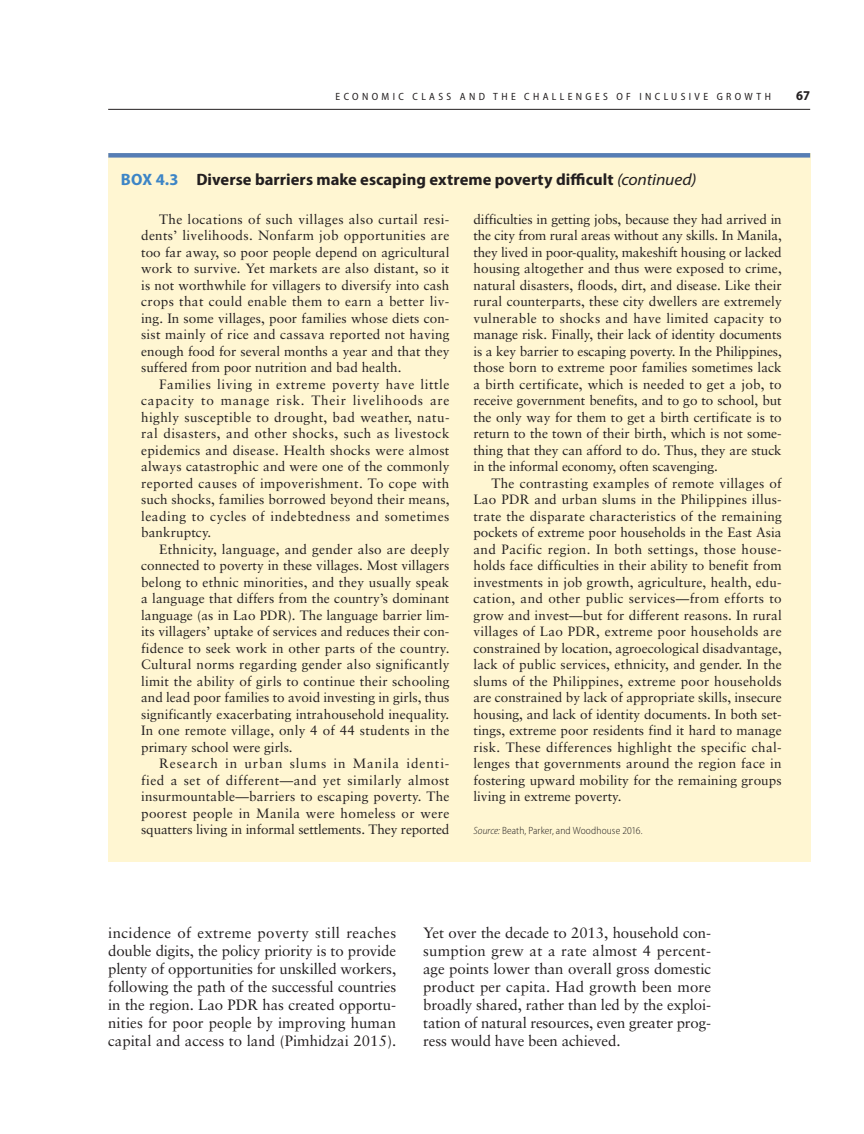
<style>
.page{position:relative;width:864px;height:1134px;background:#fff}
.page>*{position:absolute;margin:0;border:0;box-sizing:border-box;transform-origin:0 0}
.t1{font:700 semi-condensed 16.5px "Myriad Pro";letter-spacing:.005em;color:#231f20;scale:1.07 1}
.t2{font:15px/18px "Sabon";letter-spacing:-.005em;color:#231f20;text-align:justify}
.t3{font:13.5px/16.5px "Sabon";color:#231f20;text-align:justify}
.t4{font:700 semi-condensed 13.5px "Myriad Pro";color:#231f20}
.t5{font:semi-condensed 10.5px "Myriad Pro";letter-spacing:.32em;color:#231f20}
.t6{font:300 semi-condensed 10.5px "Myriad Pro";letter-spacing:.01em;color:#231f20}
.s1{color:#3d85c6}
.s2{font-weight:400;font-style:italic;font-stretch:normal}
.s3{font-style:italic}
</style>
<div class="page">
<hr style="left:108px;top:109px;width:702px;height:1px;background:#231f20">
<div style="left:108px;top:153px;width:702px;height:709px;background:#fff6d2"></div>
<div style="left:108px;top:153px;width:702px;height:5px;background:#567db5"></div>
<p class="t5" style="left:336px;top:93px;width:437px">ECONOMIC CLASS AND THE CHALLENGES OF INCLUSIVE GROWTH</p>
<p class="t4" style="left:796px;top:90px;width:15px">67</p>
<p class="t1" style="left:121px;top:173px;width:540px"><span class="s1">BO X 4.3</span> Diverse barriers make escaping extreme poverty difficult <span class="s2">(continued)</span></p>
<p class="t3" style="left:141px;top:212px;width:310px;text-indent:18px">The locations of such villages also curtail resi&shy;dents’ livelihoods. Nonfarm job opportunities are too far away, so poor people depend on agricultural work to survive. Yet markets are also distant, so it is not worthwhile for villagers to diversify into cash crops that could enable them to earn a better liv&shy;ing. In some villages, poor families whose diets con&shy;sist mainly of rice and cassava reported not having enough food for several months a year and that they suffered from poor nutrition and bad health.</p>
<p class="t3" style="left:141px;top:377px;width:310px;text-indent:18px">Families living in extreme poverty have little capacity to manage risk. Their livelihoods are highly susceptible to drought, bad weather, natu&shy;ral disasters, and other shocks, such as livestock epidemics and disease. Health shocks were almost always catastrophic and were one of the commonly reported causes of impoverishment. To cope with such shocks, families borrowed beyond their means, leading to cycles of indebtedness and sometimes bankruptcy.</p>
<p class="t3" style="left:141px;top:542px;width:310px;text-indent:18px">Ethnicity, language, and gender also are deeply connected to poverty in these villages. Most villagers belong to ethnic minorities, and they usually speak a language that differs from the country’s dominant language (as in Lao PDR). The language barrier lim&shy;its villagers’ uptake of services and reduces their con&shy;fidence to seek work in other parts of the country.<br>Cultural norms regarding gender also significantly limit the ability of girls to continue their schooling and lead poor families to avoid investing in girls, thus significantly exacerbating intrahousehold inequality.<br>In one remote village, only 4 of 44 students in the primary school were girls.</p>
<p class="t3" style="left:141px;top:757px;width:310px;text-indent:18px">Research in urban slums in Manila identi&shy;fied a set of different—and yet similarly almost insurmountable—barriers to escaping poverty. The poorest people in Manila were homeless or were squatters living in informal settlements. They reported</p>
<p class="t3" style="left:473px;top:212px;width:310px">difficulties in getting jobs, because they had arrived in the city from rural areas without any skills. In Manila, they lived in poor-quality, makeshift housing or lacked housing altogether and thus were exposed to crime, natural disasters, floods, dirt, and disease. Like their rural counterparts, these city dwellers are extremely vulnerable to shocks and have limited capacity to manage risk. Finally, their lack of identity documents is a key barrier to escaping poverty. In the Philippines, those born to extreme poor families sometimes lack a birth certificate, which is needed to get a job, to receive government benefits, and to go to school, but the only way for them to get a birth certificate is to return to the town of their birth, which is not some&shy;thing that they can afford to do. Thus, they are stuck in the informal economy, often scavenging.</p>
<p class="t3" style="left:473px;top:476px;width:310px;text-indent:18px">The contrasting examples of remote villages of Lao PDR and urban slums in the Philippines illus&shy;trate the disparate characteristics of the remaining pockets of extreme poor households in the East Asia and Pacific region. In both settings, those house&shy;holds face difficulties in their ability to benefit from investments in job growth, agriculture, health, edu&shy;cation, and other public services—from efforts to grow and invest—but for different reasons. In rural villages of Lao PDR, extreme poor households are constrained by location, agroecological disadvantage, lack of public services, ethnicity, and gender. In the slums of the Philippines, extreme poor households are constrained by lack of appropriate skills, insecure housing, and lack of identity documents. In both set&shy;tings, extreme poor residents find it hard to manage risk. These differences highlight the specific chal&shy;lenges that governments around the region face in fostering upward mobility for the remaining groups living in extreme poverty.</p>
<p class="t6" style="left:473px;top:827px;width:171px"><span class="s3">Source:</span> Beath, Parker, and Woodhouse 2016.</p>
<p class="t2" style="left:108px;top:925px;width:290px">incidence of extreme poverty still reaches double digits, the policy priority is to provide plenty of opportunities for unskilled workers, following the path of the successful countries in the region. Lao PDR has created opportu&shy;nities for poor people by improving human capital and access to land (Pimhidzai 2015).</p>
<p class="t2" style="left:423px;top:925px;width:290px">Yet over the decade to 2013, household con&shy;sumption grew at a rate almost 4 percent&shy;age points lower than overall gross domestic product per capita. Had growth been more broadly shared, rather than led by the exploi&shy;tation of natural resources, even greater prog&shy;ress would have been achieved.</p>
</div>
